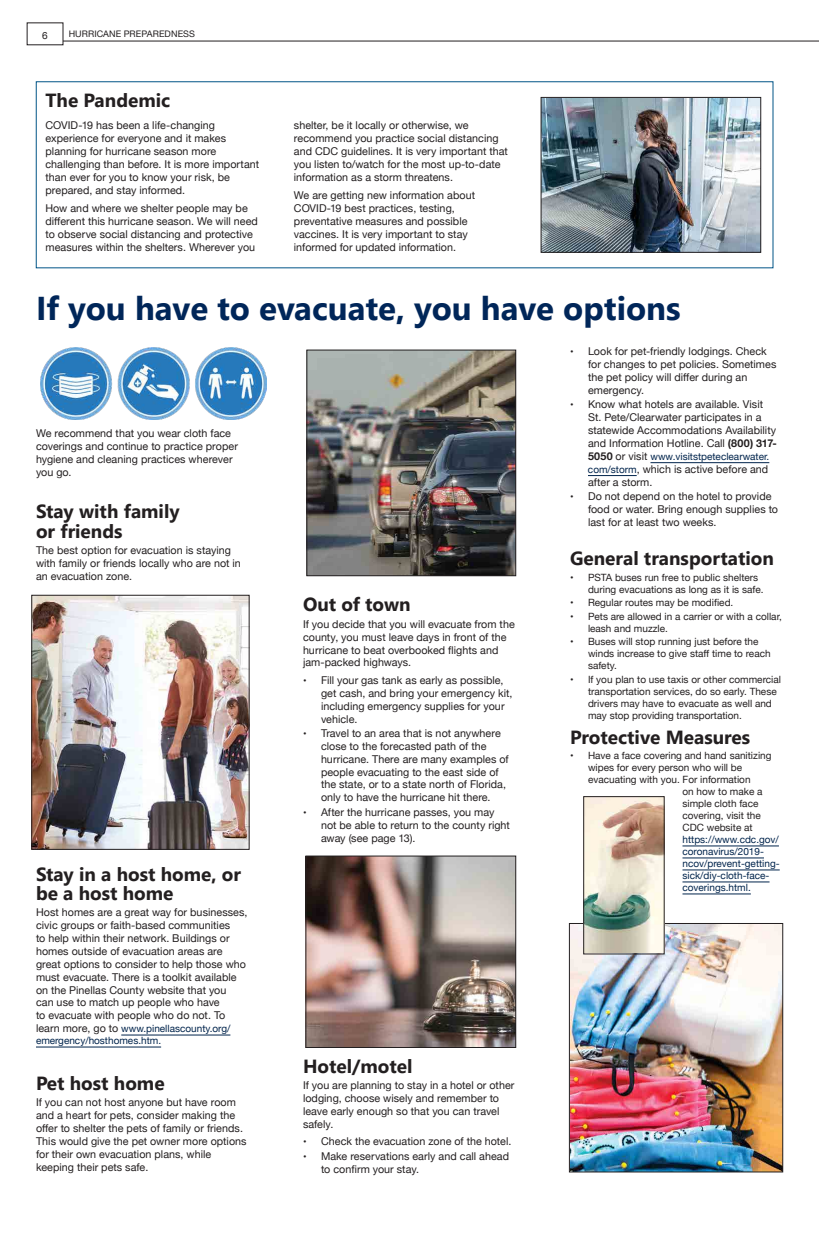
<style>
.page{position:relative;width:819px;height:1242px;background:#fff}
.page>*{position:absolute;margin:0;border:0;box-sizing:border-box;transform-origin:0 0}
.t1{font:700 33px "Nirmala UI";color:#002659}
.t2{font:700 19px/20px "Nirmala UI";color:#231f20}
.t3{font:10.8px/12.9px "Helvetica Neue";letter-spacing:.005em;color:#231f20}
.t4{font:10px/12px "Helvetica Neue";color:#231f20}
.t5{font:10px/12px "Helvetica Neue";color:#00244c}
.t6{font:9px "Helvetica Neue";letter-spacing:.01em;color:#231f20}
.s1{font-size:10.8px;color:#231f20}
.s2{font-size:10px}
.s3{font-weight:700}
.s4{font-weight:700;font-size:10.8px;color:#231f20}
.s5{font-size:10px;color:#00244c}
</style>
<div class="page">
<img style="left:571px;top:925px;width:210px;height:245px">
<div style="left:569px;top:923px;width:214px;height:249px;border:1px solid #231f20"></div>
<hr style="left:63px;top:41px;width:756px;height:1px;background:#231f20">
<hr style="left:121px;top:1035px;width:109px;height:1px;background:#00244c">
<hr style="left:36px;top:1047px;width:125px;height:1px;background:#00244c">
<img style="left:34px;top:597px;width:213px;height:251px">
<div style="left:32px;top:595px;width:217px;height:255px;border:1px solid #231f20"></div>
<hr style="left:650px;top:463px;width:119px;height:1px;background:#00244c">
<hr style="left:588px;top:475px;width:49px;height:1px;background:#00244c">
<hr style="left:682px;top:846px;width:97px;height:1px;background:#00244c">
<hr style="left:682px;top:858px;width:82px;height:1px;background:#00244c">
<hr style="left:682px;top:870px;width:98px;height:1px;background:#00244c">
<hr style="left:682px;top:882px;width:88px;height:1px;background:#00244c">
<hr style="left:682px;top:894px;width:69px;height:1px;background:#00244c">
<img style="left:40px;top:348px;width:226px;height:71px">
<img style="left:309px;top:352px;width:205px;height:222px">
<div style="left:307px;top:350px;width:209px;height:226px;border:1px solid #231f20"></div>
<img style="left:308px;top:858px;width:206px;height:188px">
<div style="left:306px;top:856px;width:210px;height:192px;border:1px solid #231f20"></div>
<img style="left:543px;top:99px;width:216px;height:152px">
<div style="left:541px;top:97px;width:220px;height:156px;border:1px solid #231f20"></div>
<img style="left:585px;top:798px;width:77px;height:154px">
<div style="left:583px;top:796px;width:81px;height:158px;border:1px solid #231f20"></div>
<p class="t4" style="left:42px;top:30px;width:7px">6</p>
<p class="t6" style="left:69px;top:27px;width:128px">HURRICANE PREPAREDNESS</p>
<h2 class="t2" style="left:46px;top:89px;width:126px">The Pandemic</h2>
<p class="t3" style="left:46px;top:119px;width:215px">COVID-19 has been a life-changing experience for everyone and it makes planning for hurricane season more challenging than before. It is more important than ever for you to know your risk, be prepared, and stay informed.</p>
<p class="t3" style="left:46px;top:202px;width:214px">How and where we shelter people may be different this hurricane season. We will need to observe social distancing and protective measures within the shelters. Wherever you</p>
<p class="t3" style="left:294px;top:120px;width:216px">shelter, be it locally or otherwise, we recommend you practice social distancing and CDC guidelines. It is very important that you listen to/watch for the most up-to-date information as a storm threatens.</p>
<p class="t3" style="left:294px;top:189px;width:183px">We are getting new information about COVID-19 best practices, testing, preventative measures and possible vaccines. It is very important to stay informed for updated information.</p>
<h1 class="t1" style="left:36px;top:282px;width:646px">If you have to evacuate, you have options</h1>
<p class="t3" style="left:36px;top:428px;width:204px">We recommend that you wear cloth face coverings and continue to practice proper hygiene and cleaning practices wherever you go.</p>
<h2 class="t2" style="left:36px;top:500px;width:145px">Stay with family or friends</h2>
<p class="t3" style="left:36px;top:545px;width:206px">The best option for evacuation is staying with family or friends locally who are not in an evacuation zone.</p>
<h2 class="t2" style="left:36px;top:863px;width:207px;line-height:19px">Stay in a host home, or be a host home</h2>
<p class="t3" style="left:36px;top:906px;width:213px">Host homes are a great way for businesses, civic groups or faith-based communities<br>to help within their network. Buildings or homes outside of evacuation areas are great options to consider to help those who must evacuate. There is a toolkit available on the Pinellas County website that you<br>can use to match up people who have<br>to evacuate with people who do not. To</p>
<p class="t5" style="left:36px;top:1023px;width:196px"><span class="s1">learn more, go to</span> www.pinellascounty.org/ emergency/hosthomes.htm.</p>
<h2 class="t2" style="left:36px;top:1072px;width:130px">Pet host home</h2>
<p class="t3" style="left:36px;top:1096px;width:212px">If you can not host anyone but have room and a heart for pets, consider making the offer to shelter the pets of family or friends.<br>This would give the pet owner more options for their own evacuation plans, while keeping their pets safe.</p>
<h2 class="t2" style="left:303px;top:593px;width:109px">Out of town</h2>
<p class="t3" style="left:303px;top:618px;width:213px">If you decide that you will evacuate from the county, you must leave days in front of the hurricane to beat overbooked flights and jam-packed highways.</p>
<p class="t3" style="left:321px;top:674px;width:193px;text-indent:-18px"><span class="s2">•</span> Fill your gas tank as early as possible, get cash, and bring your emergency kit, including emergency supplies for your vehicle.</p>
<p class="t3" style="left:321px;top:727px;width:189px;text-indent:-18px"><span class="s2">•</span> Travel to an area that is not anywhere close to the forecasted path of the hurricane. There are many examples of people evacuating to the east side of the state, or to a state north of Florida, only to have the hurricane hit there.</p>
<p class="t3" style="left:321px;top:806px;width:190px;text-indent:-18px"><span class="s2">•</span> After the hurricane passes, you may not be able to return to the county right away (see page 13).</p>
<p class="t3" style="left:588px;top:346px;width:190px;text-indent:-18px"><span class="s2">•</span> Look for pet-friendly lodgings. Check for changes to pet policies. Sometimes the pet policy will differ during an emergency.</p>
<p class="t3" style="left:588px;top:399px;width:191px;text-indent:-18px"><span class="s2">•</span> Know what hotels are available. Visit St. Pete/Clearwater participates in a statewide Accommodations Availability and Information Hotline. Call <span class="s3">(800) 317-</span></p>
<p class="t5" style="left:588px;top:451px;width:183px"><span class="s4">5050</span> <span class="s1">or visit</span> www.visitstpeteclearwater.</p>
<p class="t3" style="left:588px;top:463px;width:182px"><span class="s5">com/storm</span>, which is active before and after a storm.</p>
<p class="t3" style="left:588px;top:490px;width:192px;text-indent:-18px"><span class="s2">•</span> Do not depend on the hotel to provide food or water. Bring enough supplies to last for at least two weeks.</p>
<h2 class="t2" style="left:570px;top:547px;width:206px">General transportation</h2>
<p class="t4" style="left:588px;top:572px;width:177px;text-indent:-18px">• PSTA buses run free to public shelters during evacuations as long as it is safe.</p>
<p class="t4" style="left:570px;top:597px;width:165px">• Regular routes may be modified.</p>
<p class="t4" style="left:588px;top:611px;width:195px;text-indent:-18px">• Pets are allowed in a carrier or with a collar, leash and muzzle.</p>
<p class="t4" style="left:588px;top:636px;width:184px;text-indent:-18px">• Buses will stop running just before the winds increase to give staff time to reach safety.</p>
<p class="t4" style="left:588px;top:674px;width:194px;text-indent:-18px">• If you plan to use taxis or other commercial transportation services, do so early. These drivers may have to evacuate as well and may stop providing transportation.</p>
<h2 class="t2" style="left:570px;top:726px;width:182px">Protective Measures</h2>
<p class="t4" style="left:570px;top:750px;width:203px">• Have a face covering and hand sanitizing</p>
<p class="t4" style="left:588px;top:762px;width:156px">wipes for every person who will be</p>
<p class="t4" style="left:588px;top:774px;width:164px">evacuating with you. For information</p>
<p class="t4" style="left:682px;top:786px;width:82px">on how to make a</p>
<p class="t4" style="left:682px;top:798px;width:77px">simple cloth face</p>
<p class="t4" style="left:682px;top:810px;width:80px">covering, visit the</p>
<p class="t4" style="left:682px;top:822px;width:72px">CDC website at</p>
<p class="t5" style="left:682px;top:834px;width:99px">https://www.cdc.gov/ coronavirus/2019- ncov/prevent-getting&shy;sick/diy-cloth-face&shy;coverings.html.</p>
<h2 class="t2" style="left:303px;top:1055px;width:111px">Hotel/motel</h2>
<p class="t3" style="left:303px;top:1080px;width:213px">If you are planning to stay in a hotel or other lodging, choose wisely and remember to leave early enough so that you can travel safely.</p>
<p class="t3" style="left:303px;top:1136px;width:210px"><span class="s2">•</span> Check the evacuation zone of the hotel.</p>
<p class="t3" style="left:321px;top:1150px;width:190px;text-indent:-18px"><span class="s2">•</span> Make reservations early and call ahead to confirm your stay.</p>
</div>
